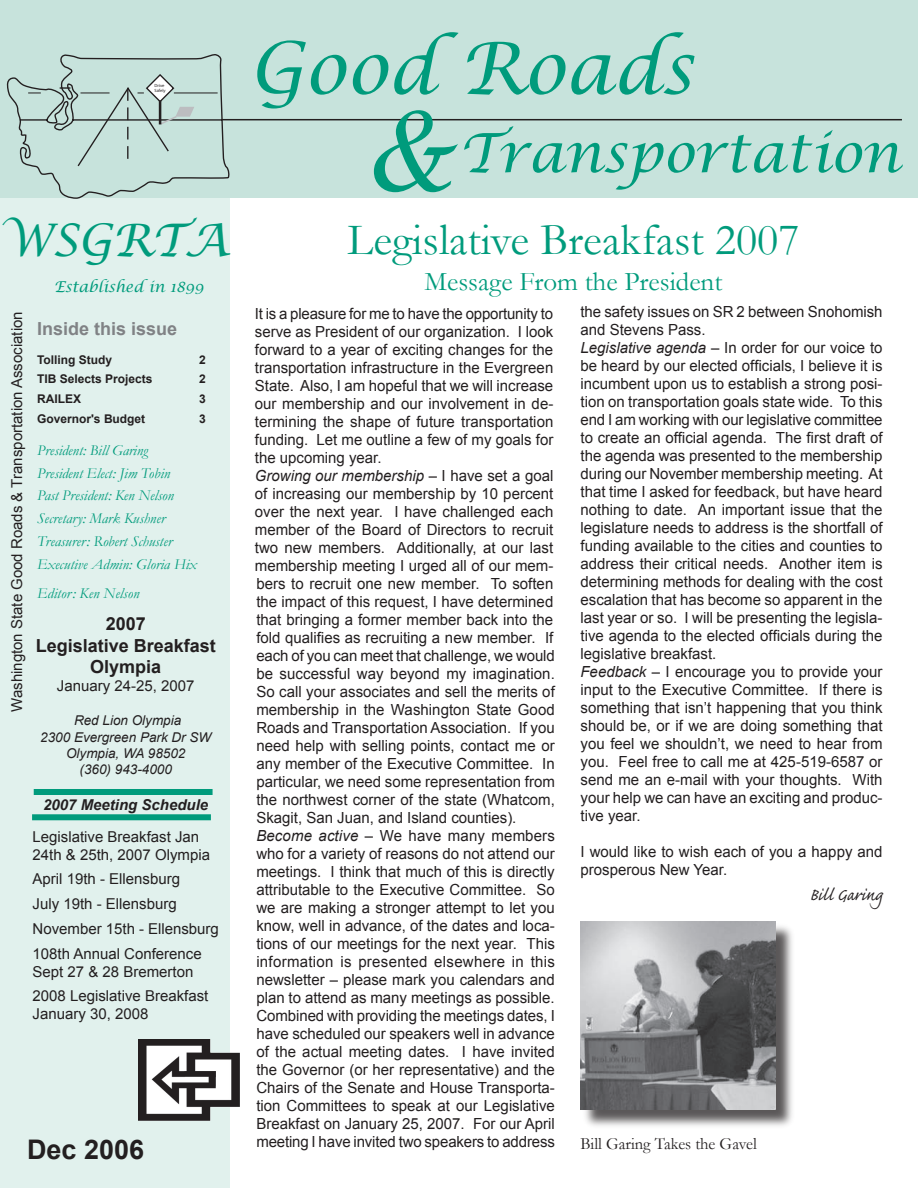
<style>
.page{position:relative;width:918px;height:1188px;background:#fff}
.page>*{position:absolute;margin:0;border:0;box-sizing:border-box;transform-origin:0 0}
.t1{font:italic 108px "Lucida Calligraphy";color:#009b7c}
.t2{font:italic 72px "Lucida Calligraphy";color:#009b7c}
.t3{font:italic 54px "Lucida Calligraphy";color:#009b7c}
.t4{font:45px "Garamond";color:#009b7c}
.t5{font:italic 45px "Lucida Calligraphy";color:#009b7c}
.t6{font:27px "Garamond";color:#009b7c}
.t7{font:700 27px "Arial";color:#231f20}
.t8{font:21.45px "Caflisch Script Pro";color:#231f20}
.t9{font:700 18px/21.6px "Arial";color:#231f20;text-align:center}
.t10{font:700 18px "Arial";color:#808285}
.t11{font:16.8px "Garamond";color:#231f20}
.t12{font:15.3px/18px "Arial";color:#231f20}
.t13{font:15px/24.8px "Arial";color:#231f20}
.t14{font:italic 15px/22.8px "Garamond";color:#009b7c}
.t15{font:italic 700 15px "Arial";color:#231f20}
.t16{font:italic 15px "Lucida Calligraphy";color:#009b7c}
.t17{font:italic 13.5px/16.2px "Arial";color:#231f20;text-align:center}
.t18{font:700 12px "Arial";color:#231f20}
.t19{font:4.5px/5.4px "Myriad";color:#231f20}
.s1{font-style:italic}
</style>
<div class="page">
<div style="left:0;top:34px;width:230px;height:1154px;background:#e1f1ed"></div>
<div style="left:0;top:0;width:918px;height:197px;background:#c7e3dc"></div>
<hr style="left:221px;top:119px;width:681px;height:1px;background:#231f20">
<div style="left:581px;top:922px;width:214px;height:208px;background:#231f20;opacity:.75"></div>
<img style="left:580px;top:921px;width:195px;height:189px">
<img style="left:139px;top:1040px;width:100px;height:80px">
<svg style="left:5px;top:54px;width:226px;height:145px"></svg>
<div style="left:34px;top:789px;width:179px;height:6px;background:#009b7c"></div>
<div style="left:32px;top:814px;width:179px;height:6px;background:#009b7c"></div>
<p class="t19" style="left:154px;top:83px;width:13px">Drive<br>Safely</p>
<h3 class="t5" style="left:0;top:213px;width:229px">WSGRTA</h3>
<p class="t16" style="left:54px;top:278px;width:151px">Established in 1899</p>
<p class="t13" style="left:5px;top:712px;width:402px;rotate:-90deg">Washington State Good Roads &amp; Transportation Association</p>
<p class="t10" style="left:37px;top:317px;width:142px">Inside this issue</p>
<p class="t18" style="left:37px;top:351px;width:77px">Tolling Study</p>
<p class="t18" style="left:199px;top:351px;width:8px">2</p>
<p class="t18" style="left:37px;top:371px;width:117px">TIB Selects Projects</p>
<p class="t18" style="left:199px;top:371px;width:8px">2</p>
<p class="t18" style="left:37px;top:391px;width:46px">RAILEX</p>
<p class="t18" style="left:199px;top:391px;width:8px">3</p>
<p class="t18" style="left:37px;top:411px;width:110px">Governor's Budget</p>
<p class="t18" style="left:199px;top:411px;width:8px">3</p>
<p class="t14" style="left:37px;top:438px;width:161px">President: Bill Garing<br>President Elect: Jim Tobin<br>Past President: Ken Nelson<br>Secretary: Mark Kushner<br>Treasurer: Robert Schuster<br>Executive Admin: Gloria Hix</p>
<p class="t14" style="left:37px;top:581px;width:104px">Editor: Ken Nelson</p>
<p class="t9" style="left:36px;top:614px;width:182px">2007<br>Legislative Breakfast<br>Olympia</p>
<p class="t13" style="left:57px;top:674px;width:139px">January 24-25, 2007</p>
<p class="t17" style="left:40px;top:713px;width:173px">Red Lion Olympia<br>2300 Evergreen Park Dr SW<br>Olympia, WA 98502<br>(360) 943-4000</p>
<p class="t15" style="left:43px;top:795px;width:167px">2007 Meeting Schedule</p>
<p class="t13" style="left:33px;top:827px;width:179px;line-height:18px">Legislative Breakfast Jan<br>24th &amp; 25th, 2007 Olympia</p>
<p class="t13" style="left:33px;top:867px;width:188px">April 19th - Ellensburg<br>July 19th - Ellensburg<br>November 15th - Ellensburg<br>108th Annual Conference</p>
<p class="t13" style="left:33px;top:959px;width:177px">Sept 27 &amp; 28 Bremerton<br>2008 Legislative Breakfast</p>
<p class="t13" style="left:33px;top:1002px;width:117px">January 30, 2008</p>
<h3 class="t7" style="left:27px;top:1131px;width:119px">Dec 2006</h3>
<h2 class="t2" style="left:249px;top:25px;width:446px">Good Roads</h2>
<h1 class="t1" style="left:363px;top:87px;width:90px">&amp;</h1>
<h3 class="t3" style="left:459px;top:120px;width:443px">Transportation</h3>
<h3 class="t4" style="left:348px;top:210px;width:453px">Legislative Breakfast 2007</h3>
<h3 class="t6" style="left:425px;top:263px;width:299px">Message From the President</h3>
<p class="t12" style="left:255px;top:305px;width:302px">It is a pleasure for me to have the opportunity to serve as President of our organization. I look forward to a year of exciting changes for the transportation infrastructure in the Evergreen State. Also, I am hopeful that we will increase our membership and our involvement in de&shy;termining the shape of future transportation funding. Let me outline a few of my goals for the upcoming year.<br><span class="s1">Growing our membership</span> – I have set a goal of increasing our membership by 10 percent over the next year. I have challenged each member of the Board of Directors to recruit two new members. Additionally, at our last membership meeting I urged all of our mem&shy;bers to recruit one new member. To soften the impact of this request, I have determined that bringing a former member back into the fold qualifies as recruiting a new member. If each of you can meet that challenge, we would be successful way beyond my imagination.<br>So call your associates and sell the merits of membership in the Washington State Good Roads and Transportation Association. If you need help with selling points, contact me or any member of the Executive Committee. In particular, we need some representation from the northwest corner of the state (Whatcom, Skagit, San Juan, and Island counties).<br><span class="s1">Become active</span> – We have many members who for a variety of reasons do not attend our meetings. I think that much of this is directly attributable to the Executive Committee. So we are making a stronger attempt to let you know, well in advance, of the dates and loca&shy;tions of our meetings for the next year. This information is presented elsewhere in this newsletter – please mark you calendars and plan to attend as many meetings as possible.<br>Combined with providing the meetings dates, I have scheduled our speakers well in advance of the actual meeting dates. I have invited the Governor (or her representative) and the Chairs of the Senate and House Transporta&shy;tion Committees to speak at our Legislative Breakfast on January 25, 2007. For our April meeting I have invited two speakers to address</p>
<p class="t12" style="left:580px;top:303px;width:304px">the safety issues on SR 2 between Snohomish and Stevens Pass.<br><span class="s1">Legislative agenda</span> – In order for our voice to be heard by our elected officials, I believe it is incumbent upon us to establish a strong posi&shy;tion on transportation goals state wide. To this end I am working with our legislative committee to create an official agenda. The first draft of the agenda was presented to the membership during our November membership meeting. At that time I asked for feedback, but have heard nothing to date. An important issue that the legislature needs to address is the shortfall of funding available to the cities and counties to address their critical needs. Another item is determining methods for dealing with the cost escalation that has become so apparent in the last year or so. I will be presenting the legisla&shy;tive agenda to the elected officials during the legislative breakfast.<br><span class="s1">Feedback</span> – I encourage you to provide your input to the Executive Committee. If there is something that isn’t happening that you think should be, or if we are doing something that you feel we shouldn’t, we need to hear from you. Feel free to call me at 425-519-6587 or send me an e-mail with your thoughts. With your help we can have an exciting and produc&shy;tive year.</p>
<p class="t12" style="left:581px;top:843px;width:304px">I would like to wish each of you a happy and prosperous New Year.</p>
<h3 class="t8" style="left:809px;top:884px;width:75px">Bill Garing</h3>
<p class="t11" style="left:580px;top:1133px;width:178px">Bill Garing Takes the Gavel</p>
</div>
